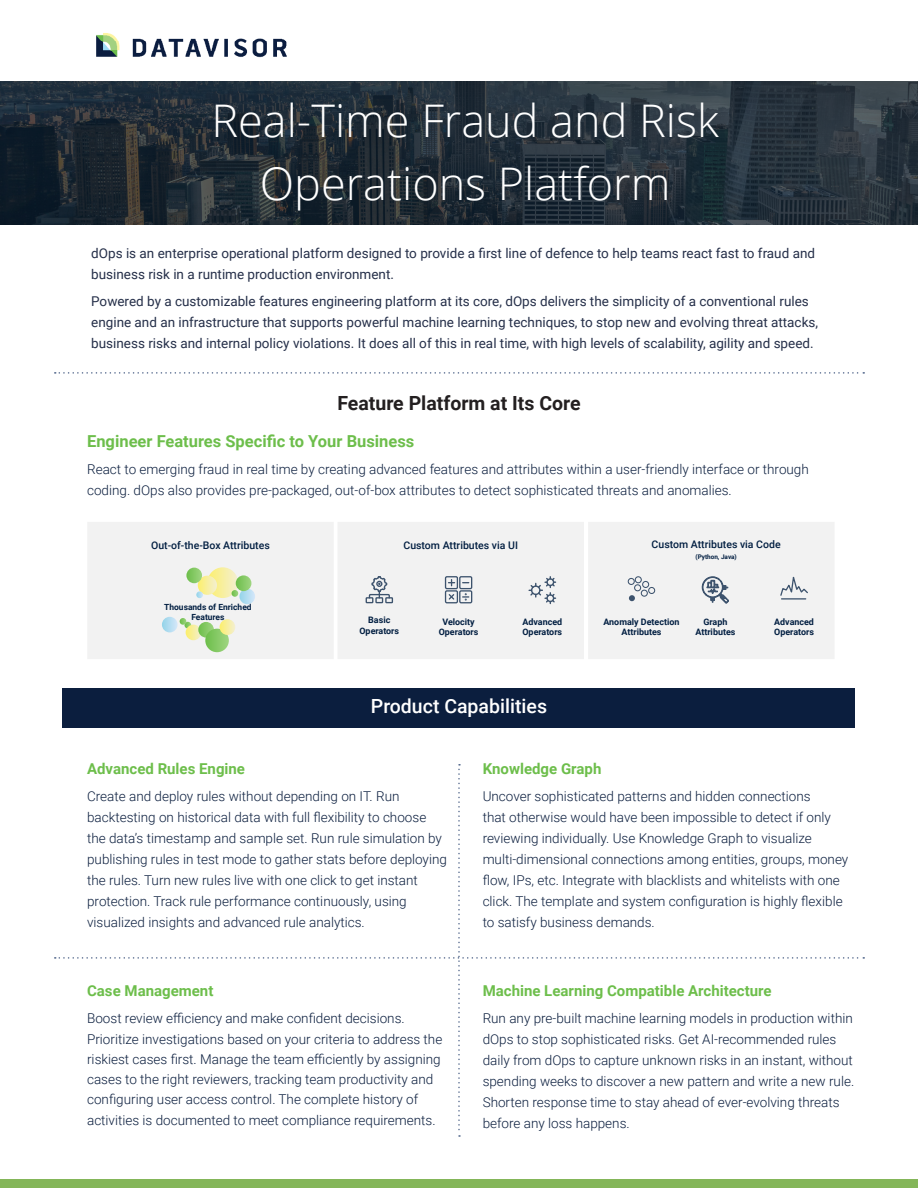
<style>
.page{position:relative;width:918px;height:1188px;background:#fff}
.page>*{position:absolute;margin:0;border:0;box-sizing:border-box;transform-origin:0 0}
.sub-title{font:300 45px/63px "Open Sans";color:#fff;text-align:center}
.Table_of_contents_su{font:700 19.5px "Roboto";color:#231f20}
.Paragraphs{font:500 19.5px "Roboto";color:#fff}
.Paragraphs-2{font:700 16.5px "Roboto";color:#6dbe4b}
.Paragraphs-3{font:700 15px "Roboto";color:#6dbe4b}
.Paragraphs-4{font:300 13.5px/21px "Roboto";color:#0b1e3e}
.highlight{font:13.5px/21px "Roboto";color:#252f49}
.t1{font:500 10.5px "Roboto";color:#011e41}
.t2{font:700 8.85px/10.6px "Roboto";color:#011e41;text-align:center}
.t3{font:700 8.4px/10.2px "Roboto";color:#011e41;text-align:center}
.t4{font:700 6.3px "Roboto";color:#011e41}
</style>
<div class="page">
<div style="left:0;top:1180px;width:918px;height:8px;background:#84b659"></div>
<svg style="left:0;top:81px;width:918px;height:144px;background:#232f38"></svg>
<svg style="left:55px;top:372px;width:809px;height:2px"></svg>
<img style="left:96px;top:33px;width:191px;height:25px">
<div style="left:88px;top:522px;width:746px;height:137px;background:#f2f2f2"></div>
<hr style="left:782px;top:598px;width:24px;height:2px;background:#011e41">
<div style="left:63px;top:688px;width:792px;height:40px;background:#0b1e3e"></div>
<p class="sub-title" style="left:212px;top:88px;width:509px">Real-Time Fraud and Risk<br>Operations Platform</p>
<p class="highlight" style="left:91px;top:242px;width:725px">dOps is an enterprise operational platform designed to provide a first line of defence to help teams react fast to fraud and business risk in a runtime production environment.</p>
<p class="highlight" style="left:91px;top:290px;width:728px">Powered by a customizable features engineering platform at its core, dOps delivers the simplicity of a conventional rules engine and an infrastructure that supports powerful machine learning techniques, to stop new and evolving threat attacks, business risks and internal policy violations. It does all of this in real time, with high levels of scalability, agility and speed.</p>
<p class="Table_of_contents_su" style="left:337px;top:389px;width:245px">Feature Platform at Its Core</p>
<p class="Paragraphs-2" style="left:87px;top:430px;width:329px">Engineer Features Specific to Your Business</p>
<p class="Paragraphs-4" style="left:87px;top:459px;width:723px">React to emerging fraud in real time by creating advanced features and attributes within a user-friendly interface or through coding. dOps also provides pre-packaged, out-of-box attributes to detect sophisticated threats and anomalies.</p>
<p class="t1" style="left:151px;top:538px;width:120px">Out-of-the-Box Attributes</p>
<p class="t3" style="left:164px;top:602px;width:89px">Thousands of Enriched<br>Features</p>
<p class="t1" style="left:404px;top:538px;width:116px">Custom Attributes via UI</p>
<p class="t1" style="left:652px;top:537px;width:131px">Custom Attributes via Code</p>
<p class="t4" style="left:695px;top:553px;width:43px">(Python, Java)</p>
<p class="t2" style="left:360px;top:614px;width:41px">Basic<br>Operators</p>
<p class="t2" style="left:439px;top:616px;width:41px">Velocity<br>Operators</p>
<p class="t2" style="left:522px;top:616px;width:41px;text-align:left">Advanced<br>Operators</p>
<p class="t2" style="left:604px;top:616px;width:77px">Anomaly Detection<br>Attributes</p>
<p class="t2" style="left:695px;top:616px;width:42px">Graph<br>Attributes</p>
<p class="t2" style="left:774px;top:616px;width:41px;text-align:left">Advanced<br>Operators</p>
<p class="Paragraphs" style="left:371px;top:693px;width:178px">Product Capabilities</p>
<p class="Paragraphs-3" style="left:87px;top:758px;width:159px">Advanced Rules Engine</p>
<p class="Paragraphs-4" style="left:87px;top:785px;width:361px">Create and deploy rules without depending on IT. Run backtesting on historical data with full flexibility to choose the data’s timestamp and sample set. Run rule simulation by publishing rules in test mode to gather stats before deploying the rules. Turn new rules live with one click to get instant protection. Track rule performance continuously, using visualized insights and advanced rule analytics.</p>
<p class="Paragraphs-3" style="left:87px;top:981px;width:128px">Case Management</p>
<p class="Paragraphs-4" style="left:87px;top:1008px;width:357px;line-height:20.2px">Boost review efficiency and make confident decisions.<br>Prioritize investigations based on your criteria to address the riskiest cases first. Manage the team efficiently by assigning cases to the right reviewers, tracking team productivity and configuring user access control. The complete history of activities is documented to meet compliance requirements.</p>
<p class="Paragraphs-3" style="left:483px;top:758px;width:120px">Knowledge Graph</p>
<p class="Paragraphs-4" style="left:483px;top:785px;width:350px">Uncover sophisticated patterns and hidden connections that otherwise would have been impossible to detect if only reviewing individually. Use Knowledge Graph to visualize</p>
<p class="Paragraphs-4" style="left:483px;top:848px;width:367px">multi-dimensional connections among entities, groups, money flow, IPs, etc. Integrate with blacklists and whitelists with one click. The template and system configuration is highly flexible to satisfy business demands.</p>
<p class="Paragraphs-3" style="left:483px;top:981px;width:291px">Machine Learning Compatible Architecture</p>
<p class="Paragraphs-4" style="left:483px;top:1008px;width:373px">Run any pre-built machine learning models in production within dOps to stop sophisticated risks. Get AI-recommended rules daily from dOps to capture unknown risks in an instant, without spending weeks to discover a new pattern and write a new rule.<br>Shorten response time to stay ahead of ever-evolving threats before any loss happens.</p>
</div>
